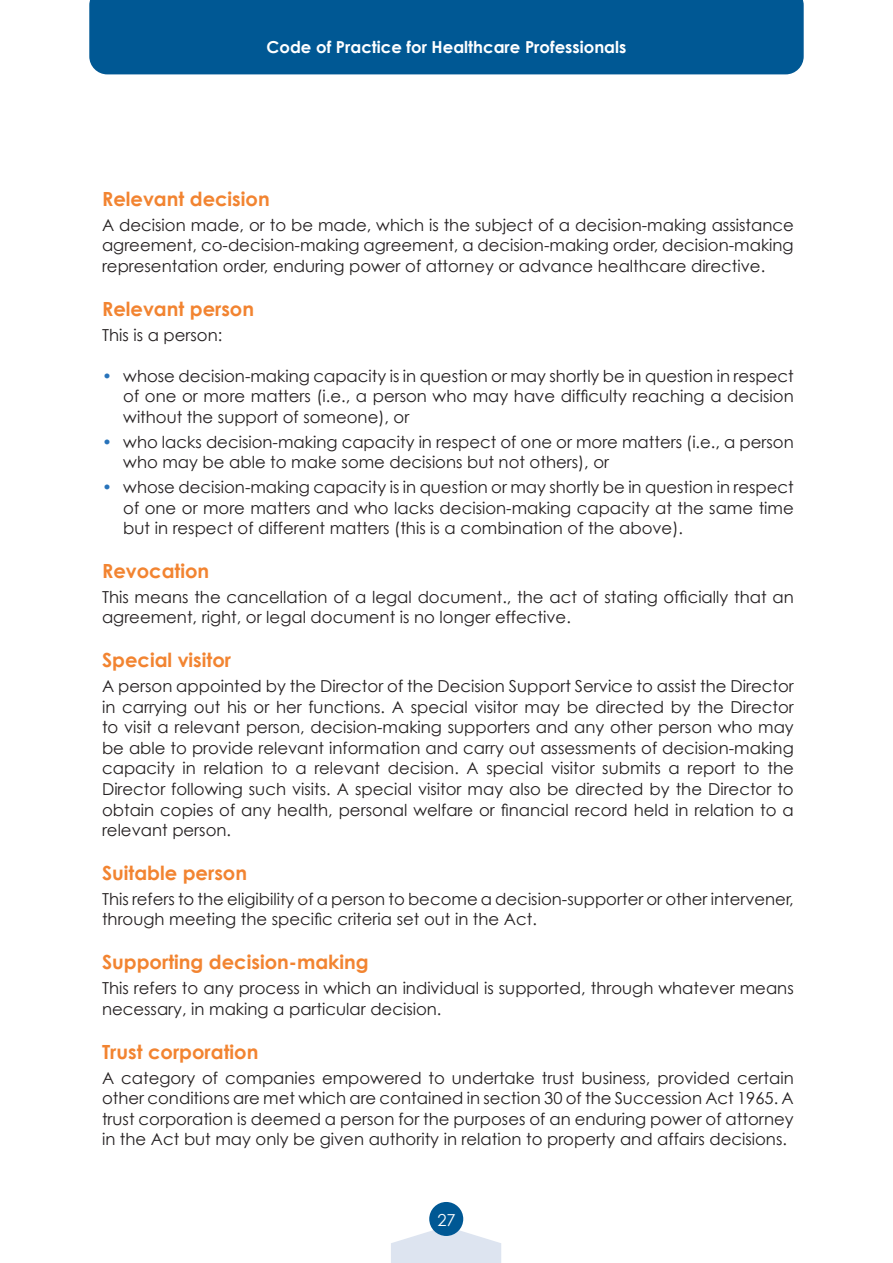
<style>
.page{position:relative;width:893px;height:1263px;background:#fff}
.page>*{position:absolute;margin:0;border:0;box-sizing:border-box;transform-origin:0 0}
.t1{font:700 19.5px "Century Gothic";color:#f28431}
.t2{font:16.5px/20.5px "Century Gothic";color:#231f20;text-align:justify}
.t3{font:700 16.5px "Century Gothic";color:#fff}
.t4{font:16.5px "Century Gothic";color:#fff}
.s1{color:#2873ba}
</style>
<div class="page">
<svg style="left:391px;top:1226px;width:110px;height:37px"></svg>
<div style="left:429px;top:1202px;width:34px;height:34px;background:#005894;border-radius:50%"></div>
<div style="left:89px;top:0;width:715px;height:74px;background:#005894"></div>
<p class="t3" style="left:267px;top:37px;width:361px">Code of Practice for Healthcare Professionals</p>
<p class="t1" style="left:102px;top:187px;width:169px">Relevant decision</p>
<p class="t2" style="left:102px;top:214px;width:693px">A decision made, or to be made, which is the subject of a decision-making assistance agreement, co-decision-making agreement, a decision-making order, decision-making representation order, enduring power of attorney or advance healthcare directive.</p>
<p class="t1" style="left:102px;top:296px;width:154px">Relevant person</p>
<p class="t2" style="left:102px;top:324px;width:122px">This is a person:</p>
<p class="t2" style="left:123px;top:365px;width:672px;text-indent:-21px"><span class="s1">•</span> whose decision-making capacity is in question or may shortly be in question in respect of one or more matters (i.e., a person who may have difficulty reaching a decision without the support of someone), or</p>
<p class="t2" style="left:123px;top:431px;width:672px;text-indent:-21px"><span class="s1">•</span> who lacks decision-making capacity in respect of one or more matters (i.e., a person who may be able to make some decisions but not others), or</p>
<p class="t2" style="left:123px;top:476px;width:672px;text-indent:-21px"><span class="s1">•</span> whose decision-making capacity is in question or may shortly be in question in respect of one or more matters and who lacks decision-making capacity at the same time but in respect of different matters (this is a combination of the above).</p>
<p class="t1" style="left:102px;top:559px;width:109px">Revocation</p>
<p class="t2" style="left:102px;top:586px;width:693px">This means the cancellation of a legal document., the act of stating officially that an agreement, right, or legal document is no longer effective.</p>
<p class="t1" style="left:102px;top:648px;width:131px">Special visitor</p>
<p class="t2" style="left:102px;top:676px;width:693px">A person appointed by the Director of the Decision Support Service to assist the Director in carrying out his or her functions. A special visitor may be directed by the Director to visit a relevant person, decision-making supporters and any other person who may be able to provide relevant information and carry out assessments of decision-making capacity in relation to a relevant decision. A special visitor submits a report to the Director following such visits. A special visitor may also be directed by the Director to obtain copies of any health, personal welfare or financial record held in relation to a relevant person.</p>
<p class="t1" style="left:102px;top:861px;width:147px">Suitable person</p>
<p class="t2" style="left:102px;top:888px;width:693px">This refers to the eligibility of a person to become a decision-supporter or other intervener, through meeting the specific criteria set out in the Act.</p>
<p class="t1" style="left:102px;top:950px;width:268px">Supporting decision-making</p>
<p class="t2" style="left:102px;top:978px;width:693px">This refers to any process in which an individual is supported, through whatever means necessary, in making a particular decision.</p>
<p class="t1" style="left:102px;top:1039px;width:158px">Trust corporation</p>
<p class="t2" style="left:102px;top:1067px;width:693px">A category of companies empowered to undertake trust business, provided certain other conditions are met which are contained in section 30 of the Succession Act 1965. A trust corporation is deemed a person for the purposes of an enduring power of attorney in the Act but may only be given authority in relation to property and affairs decisions.</p>
<p class="t4" style="left:437px;top:1209px;width:20px">27</p>
</div>
